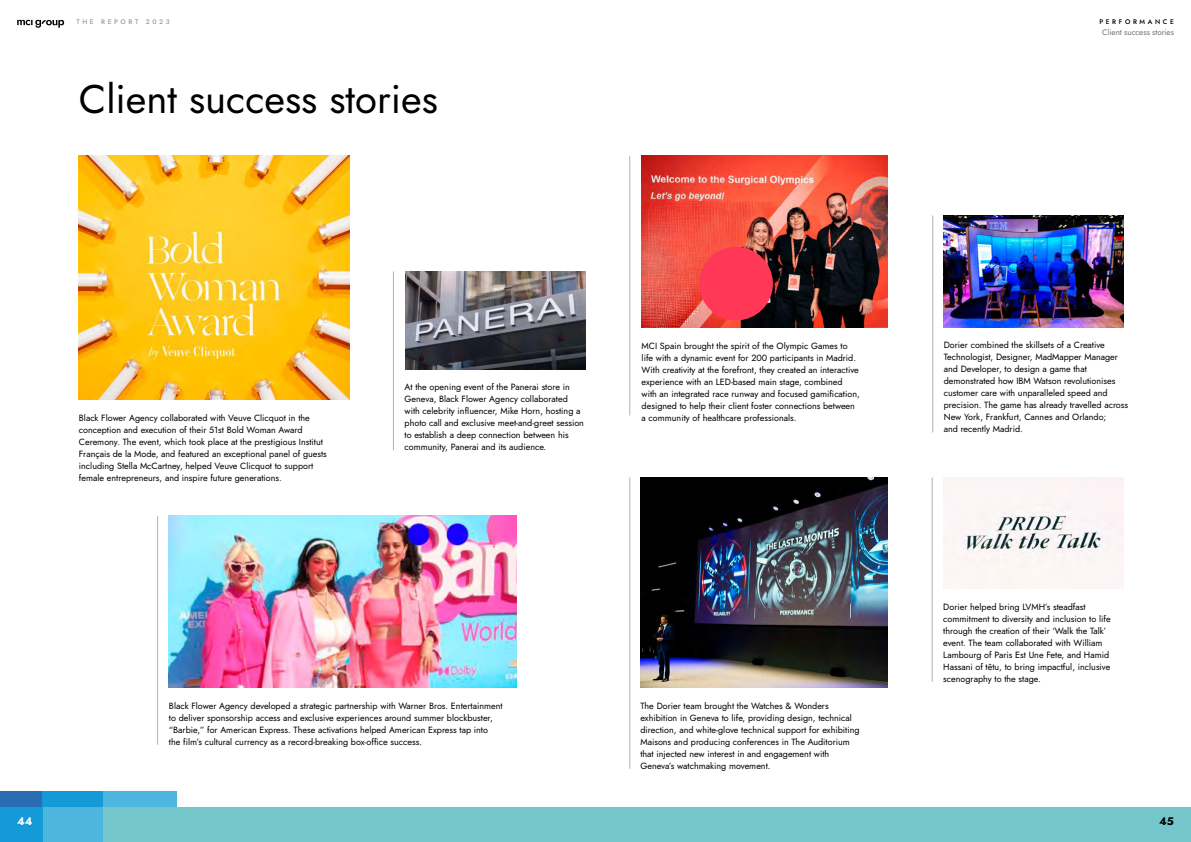
<style>
.page{position:relative;width:1191px;height:842px;background:#fff}
.page>*{position:absolute;margin:0;border:0;box-sizing:border-box;transform-origin:0 0}
.t1{font:40px "Jost";color:#000}
.t2{font:700 11px "Jost";color:#fff}
.t3{font:700 11px "Jost";color:#000}
.t4{font:9px/12px "Jost";color:#000}
.t5{font:8px "Jost";color:#706f6f}
.t6{font:500 6.6px "Jost";letter-spacing:.4em;color:#9d9d9c}
.t7{font:500 6.6px "Jost";letter-spacing:.4em;color:#000}
</style>
<div class="page">
<svg style="left:17px;top:20px;width:47px;height:8px"></svg>
<img style="left:79px;top:156px;width:270px;height:244px">
<img style="left:169px;top:516px;width:347px;height:172px">
<img style="left:405px;top:272px;width:180px;height:97px">
<hr style="left:157px;top:516px;width:1px;height:229px;background:#b3b2b2">
<hr style="left:629px;top:156px;width:1px;height:259px;background:#b3b2b2">
<hr style="left:932px;top:477px;width:1px;height:205px;background:#b3b2b2">
<hr style="left:393px;top:271px;width:1px;height:179px;background:#b3b2b2">
<hr style="left:932px;top:216px;width:1px;height:216px;background:#b3b2b2">
<img style="left:943px;top:477px;width:180px;height:112px">
<div style="left:0;top:791px;width:43px;height:17px;background:#2b6db5"></div>
<div style="left:43px;top:791px;width:60px;height:17px;background:#149bd7"></div>
<div style="left:103px;top:791px;width:74px;height:17px;background:#4eb5de"></div>
<div style="left:43px;top:808px;width:60px;height:34px;background:#4eb5de"></div>
<div style="left:0;top:808px;width:43px;height:34px;background:#149bd7"></div>
<img style="left:641px;top:156px;width:246px;height:172px">
<img style="left:943px;top:216px;width:180px;height:111px">
<img style="left:640px;top:477px;width:247px;height:211px">
<hr style="left:629px;top:477px;width:1px;height:292px;background:#b3b2b2">
<div style="left:103px;top:808px;width:1088px;height:34px;background:#74c6ca"></div>
<div style="left:699px;top:247px;width:74px;height:73px;background:#ff3857;border-radius:50%"></div>
<p class="t6" style="left:76px;top:17px;width:95px">THE REPORT 2023</p>
<h1 class="t1" style="left:79px;top:72px;width:360px">Client success stories</h1>
<p class="t7" style="left:1099px;top:17px;width:76px">PERFORMANCE</p>
<p class="t5" style="left:1102px;top:26px;width:73px">Client success stories</p>
<p class="t4" style="left:79px;top:412px;width:249px">Black Flower Agency collaborated with Veuve Clicquot in the conception and execution of their 51st Bold Woman Award Ceremony. The event, which took place at the prestigious Institut Français de la Mode, and featured an exceptional panel of guests including Stella McCartney, helped Veuve Clicquot to support female entrepreneurs, and inspire future generations.</p>
<p class="t4" style="left:404px;top:381px;width:181px">At the opening event of the Panerai store in Geneva, Black Flower Agency collaborated with celebrity influencer, Mike Horn, hosting a photo call and exclusive meet-and-greet session to establish a deep connection between his community, Panerai and its audience.</p>
<p class="t4" style="left:169px;top:700px;width:335px">Black Flower Agency developed a strategic partnership with Warner Bros. Entertainment to deliver sponsorship access and exclusive experiences around summer blockbuster, “Barbie,” for American Express. These activations helped American Express tap into<br>the film’s cultural currency as a record-breaking box-office success.</p>
<p class="t4" style="left:641px;top:340px;width:220px">MCI Spain brought the spirit of the Olympic Games to life with a dynamic event for 200 participants in Madrid.<br>With creativity at the forefront, they created an interactive experience with an LED-based main stage, combined with an integrated race runway and focused gamification, designed to help their client foster connections between a community of healthcare professionals.</p>
<p class="t4" style="left:943px;top:339px;width:186px">Dorier combined the skillsets of a Creative Technologist, Designer, MadMapper Manager and Developer, to design a game that demonstrated how IBM Watson revolutionises customer care with unparalleled speed and precision. The game has already travelled across New York, Frankfurt, Cannes and Orlando;<br>and recently Madrid.</p>
<p class="t4" style="left:640px;top:700px;width:221px">The Dorier team brought the Watches &amp; Wonders exhibition in Geneva to life, providing design, technical direction, and white-glove technical support for exhibiting Maisons and producing conferences in The Auditorium that injected new interest in and engagement with Geneva’s watchmaking movement.</p>
<p class="t4" style="left:943px;top:601px;width:169px">Dorier helped bring LVMH’s steadfast commitment to diversity and inclusion to life through the creation of their ‘Walk the Talk’ event. The team collaborated with William Lambourg of Paris Est Une Fete, and Hamid Hassani of têtu, to bring impactful, inclusive scenography to the stage.</p>
<p class="t2" style="left:17px;top:814px;width:17px">44</p>
<p class="t3" style="left:1159px;top:814px;width:16px">45</p>
</div>
